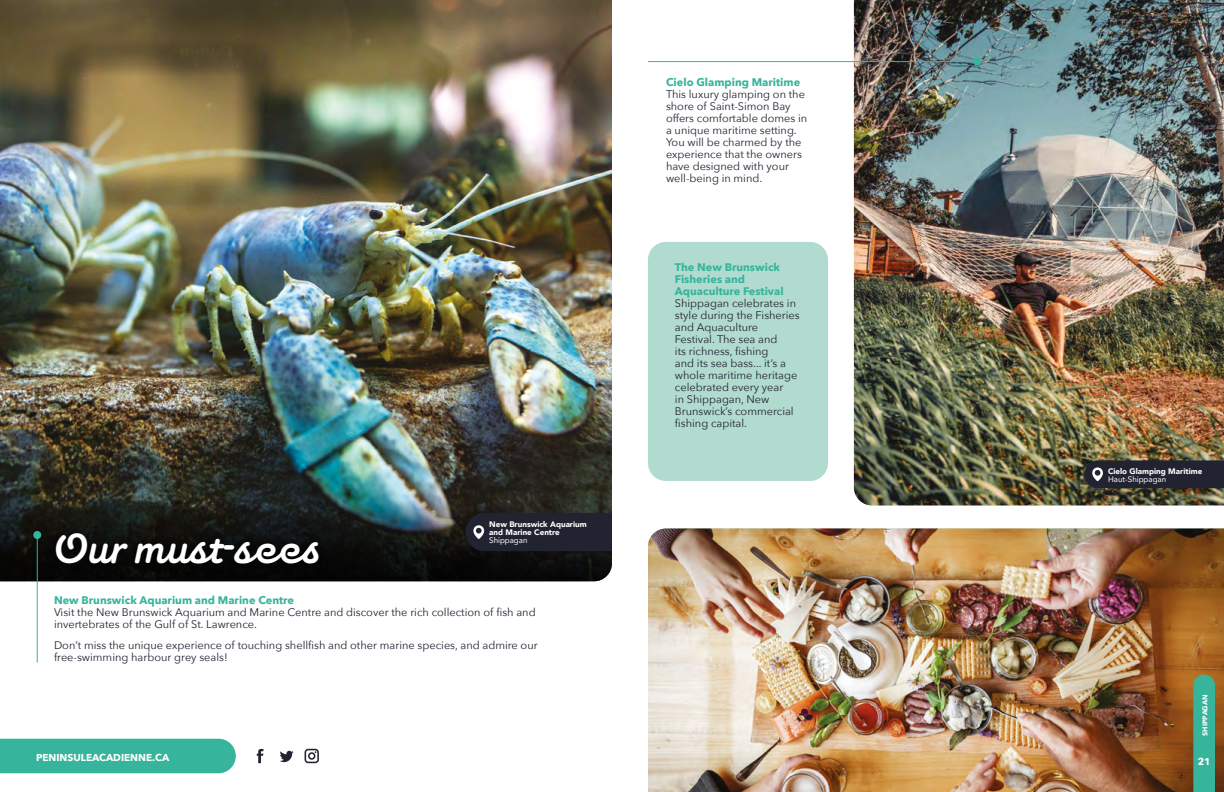
<style>
.page{position:relative;width:1224px;height:792px;background:#fff}
.page>*{position:absolute;margin:0;border:0;box-sizing:border-box;transform-origin:0 0}
.t1{font:700 50px "Pauline Script";letter-spacing:.025em;color:#fff}
.t2{font:11px/12px "Avenir Next";color:#212331}
.t3{font:700 11px/12px "Avenir Next";color:#37b49c}
.t4{font:700 10px "Avenir Next";color:#fff}
.t5{font:900 8px/8px "Avenir";color:#fff}
.t6{font:8px "Avenir";color:#fff}
.t7{font:700 7px "Avenir Next";color:#fff}
</style>
<div class="page">
<img style="left:0;top:0;width:612px;height:499px">
<svg style="left:0;top:499px;width:612px;height:82px;background:#191e1d"></svg>
<div style="left:42px;top:525px;width:282px;height:49px;background:linear-gradient(to bottom,#121412,#010101)"></div>
<img style="left:854px;top:0;width:370px;height:505px">
<img style="left:648px;top:528px;width:576px;height:264px">
<div style="left:465px;top:513px;width:147px;height:38px;background:#212331"></div>
<svg style="left:1084px;top:460px;width:140px;height:28px;background:#272935"></svg>
<svg style="left:257px;top:749px;width:62px;height:14px"></svg>
<div style="left:0;top:739px;width:236px;height:34px;background:#37b49c"></div>
<hr style="left:37px;top:535px;width:1px;height:127px;background:#37b49c">
<div style="left:33px;top:531px;width:8px;height:8px;background:#37b49c;border-radius:50%"></div>
<hr style="left:648px;top:61px;width:329px;height:1px;background:#37b49c">
<div style="left:973px;top:58px;width:8px;height:8px;background:#37b49c;border-radius:50%"></div>
<div style="left:648px;top:242px;width:180px;height:239px;background:#b2dbcf;border-radius:18px"></div>
<div style="left:1193px;top:675px;width:22px;height:117px;background:#37b49c"></div>
<h1 class="t1" style="left:52px;top:518px;width:269px">Our must-sees</h1>
<p class="t5" style="left:489px;top:520px;width:99px">New Brunswick Aquarium and Marine Centre</p>
<p class="t6" style="left:489px;top:534px;width:40px">Shippagan</p>
<p class="t3" style="left:54px;top:594px;width:242px">New Brunswick Aquarium and Marine Centre</p>
<p class="t2" style="left:54px;top:606px;width:483px">Visit the New Brunswick Aquarium and Marine Centre and discover the rich collection of fish and invertebrates of the Gulf of St. Lawrence.</p>
<p class="t2" style="left:54px;top:639px;width:485px">Don’t miss the unique experience of touching shellfish and other marine species, and admire our free-swimming harbour grey seals!</p>
<p class="t4" style="left:36px;top:749px;width:135px">PENINSULEACADIENNE.CA</p>
<p class="t3" style="left:666px;top:76px;width:136px">Cielo Glamping Maritime</p>
<p class="t2" style="left:666px;top:88px;width:143px">This luxury glamping on the shore of Saint-Simon Bay offers comfortable domes in a unique maritime setting.<br>You will be charmed by the experience that the owners have designed with your well-being in mind.</p>
<p class="t3" style="left:675px;top:261px;width:110px">The New Brunswick<br>Fisheries and<br>Aquaculture Festival</p>
<p class="t2" style="left:675px;top:296px;width:126px">Shippagan celebrates in style during the Fisheries and Aquaculture<br>Festival. The sea and<br>its richness, fishing<br>and its sea bass... it’s a whole maritime heritage celebrated every year<br>in Shippagan, New<br>Brunswick’s commercial fishing capital.</p>
<p class="t5" style="left:1108px;top:467px;width:96px">Cielo Glamping Maritime</p>
<p class="t6" style="left:1108px;top:472px;width:60px">Haut-Shippagan</p>
<p class="t7" style="left:1199px;top:736px;width:43px;rotate:-90deg">SHIPPAGAN</p>
<p class="t4" style="left:1198px;top:753px;width:14px">21</p>
</div>
